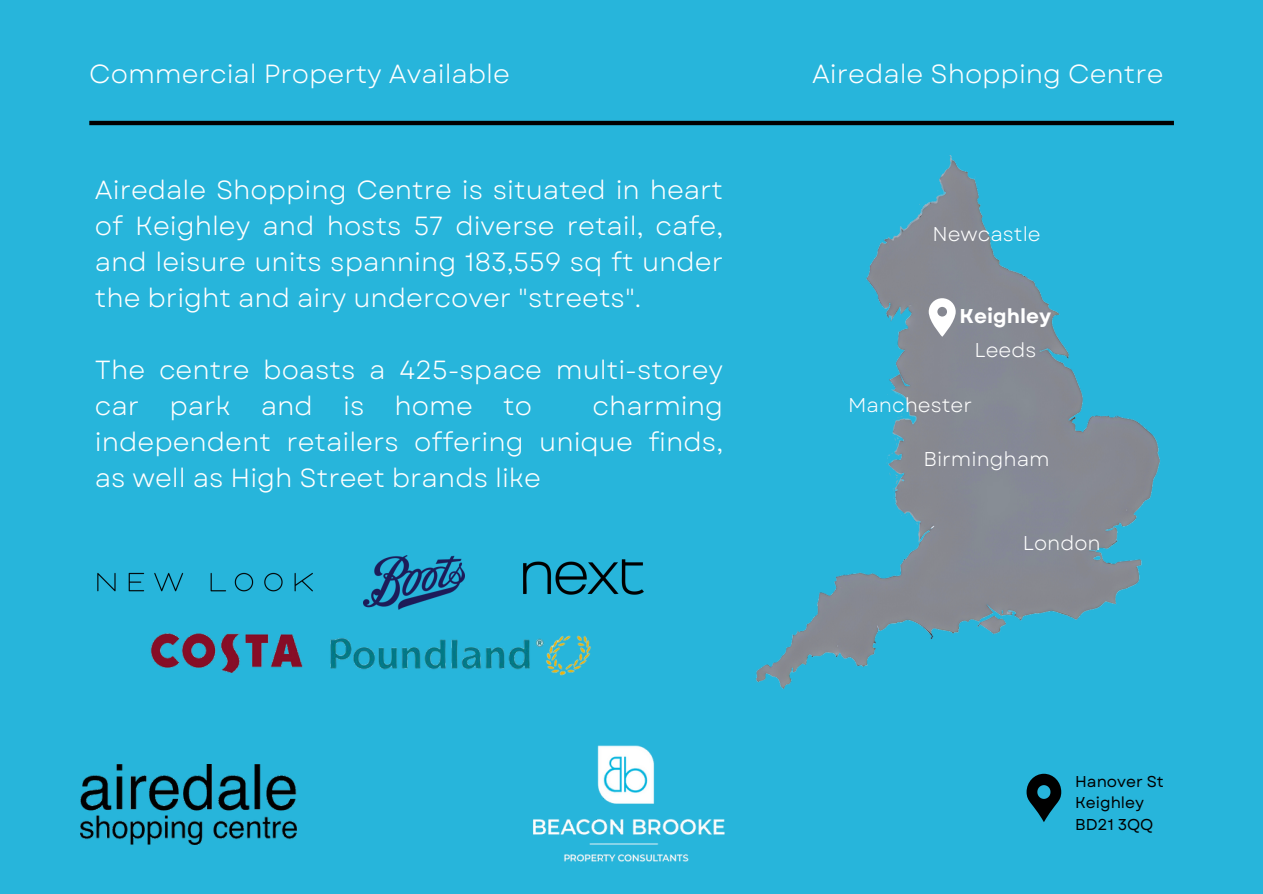
<style>
.page{position:relative;width:1263px;height:894px;background:#fff}
.page>*{position:absolute;margin:0;border:0;box-sizing:border-box;transform-origin:0 0}
.t1{font:26.25px/36px "Garet";color:#fff;text-align:justify}
.t2{font:19.95px "Garet";color:#fff}
.t3{font:700 19.95px "Garet";color:#fff}
.t4{font:15.75px "Garet";color:#000}
</style>
<div class="page">
<div style="left:0;top:0;width:1263px;height:893px;background:#27b5db"></div>
<hr style="left:89px;top:121px;width:1085px;height:4px;background:#000">
<img style="left:97px;top:572px;width:216px;height:20px">
<img style="left:363px;top:555px;width:101px;height:54px">
<img style="left:330px;top:635px;width:261px;height:41px">
<img style="left:150px;top:633px;width:153px;height:40px">
<img style="left:523px;top:559px;width:121px;height:36px">
<img style="left:756px;top:155px;width:404px;height:534px">
<svg style="left:929px;top:298px;width:27px;height:39px"></svg>
<img style="left:81px;top:764px;width:216px;height:80px">
<svg style="left:1026px;top:773px;width:35px;height:49px"></svg>
<img style="left:533px;top:745px;width:192px;height:117px">
<p class="t1" style="left:89px;top:56px;width:422px">Commercial Property Available</p>
<p class="t1" style="left:95px;top:172px;width:630px">Airedale Shopping Centre is situated in heart of Keighley and hosts 57 diverse retail, cafe, and leisure units spanning 183,559 sq ft under the bright and airy undercover "streets".</p>
<p class="t1" style="left:95px;top:352px;width:630px">The centre boasts a 425-space multi-storey car park and is home to</p>
<p class="t1" style="left:95px;top:388px;width:630px;text-indent:497px">charming independent retailers offering unique finds, as well as High Street brands like</p>
<p class="t1" style="left:812px;top:56px;width:353px">Airedale Shopping Centre</p>
<p class="t2" style="left:932px;top:220px;width:110px">Newcastle</p>
<p class="t3" style="left:960px;top:301px;width:93px">Keighley</p>
<p class="t2" style="left:974px;top:336px;width:63px">Leeds</p>
<p class="t2" style="left:848px;top:390px;width:125px">Manchester</p>
<h2 class="t2" style="left:923px;top:445px;width:128px">Birmingham</h2>
<p class="t2" style="left:1023px;top:529px;width:79px">London</p>
<p class="t4" style="left:1075px;top:769px;width:90px">Hanover St</p>
<p class="t4" style="left:1075px;top:791px;width:70px">Keighley</p>
<p class="t4" style="left:1075px;top:812px;width:80px">BD21 3QQ</p>
</div>
